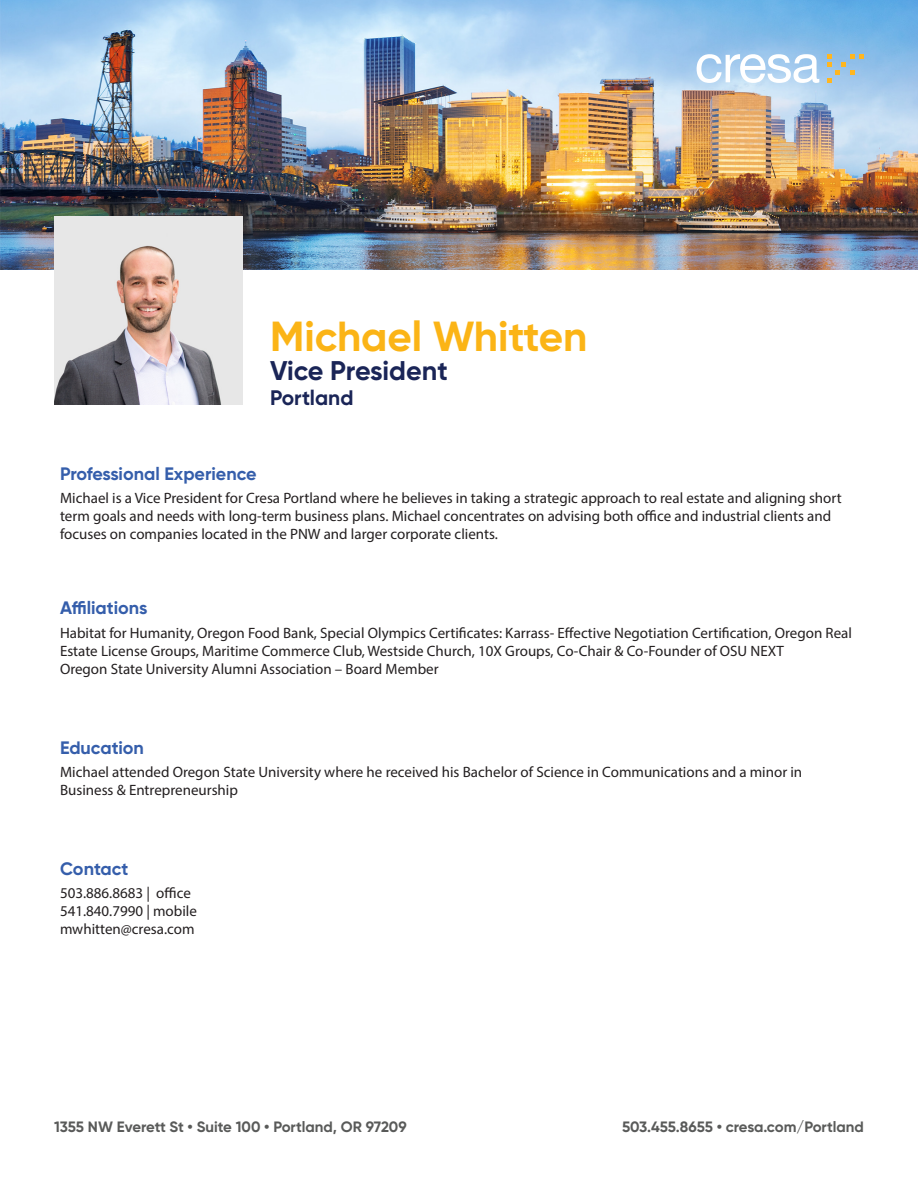
<style>
.page{position:relative;width:918px;height:1188px;background:#fff}
.page>*{position:absolute;margin:0;border:0;box-sizing:border-box;transform-origin:0 0}
.t1{font:700 42px "Gilroy";color:#fbb416}
.t2{font:700 27px "Gilroy";letter-spacing:-.005em;color:#1a2557}
.t3{font:700 21px "Gilroy";color:#1a2557}
.t4{font:700 18px "Gilroy";color:#355eab}
.t5{font:15px/18px "Myriad Pro";color:#231f20}
.t6{font:700 15px "Gilroy";color:#595a59}
</style>
<div class="page">
<img style="left:0;top:0;width:918px;height:270px">
<svg style="left:697px;top:54px;width:122px;height:29px"></svg>
<svg style="left:827px;top:54px;width:37px;height:29px"></svg>
<img style="left:54px;top:216px;width:189px;height:189px">
<p class="t1" style="left:270px;top:310px;width:319px">Michael Whitten</p>
<p class="t2" style="left:270px;top:354px;width:179px">Vice President</p>
<p class="t3" style="left:270px;top:385px;width:85px">Portland</p>
<p class="t4" style="left:60px;top:462px;width:198px">Professional Experience</p>
<p class="t5" style="left:60px;top:489px;width:783px">Michael is a Vice President for Cresa Portland where he believes in taking a strategic approach to real estate and aligning short term goals and needs with long-term business plans. Michael concentrates on advising both office and industrial clients and focuses on companies located in the PNW and larger corporate clients.</p>
<p class="t4" style="left:60px;top:597px;width:89px">Affiliations</p>
<p class="t5" style="left:60px;top:623px;width:794px">Habitat for Humanity, Oregon Food Bank, Special Olympics Certificates: Karrass- Effective Negotiation Certification, Oregon Real<br>Estate License Groups, Maritime Commerce Club, Westside Church, 10X Groups, Co-Chair &amp; Co-Founder of OSU NEXT</p>
<p class="t5" style="left:60px;top:659px;width:380px">Oregon State University Alumni Association – Board Member</p>
<p class="t4" style="left:60px;top:736px;width:86px">Education</p>
<p class="t5" style="left:60px;top:763px;width:744px">Michael attended Oregon State University where he received his Bachelor of Science in Communications and a minor in<br>Business &amp; Entrepreneurship</p>
<p class="t4" style="left:60px;top:857px;width:70px">Contact</p>
<p class="t5" style="left:60px;top:883px;width:132px">503.886.8683 | office</p>
<p class="t5" style="left:60px;top:901px;width:138px">541.840.7990 | mobile</p>
<p class="t5" style="left:60px;top:919px;width:136px">mwhitten@cresa.com</p>
<p class="t6" style="left:54px;top:1118px;width:354px">1355 NW Everett St • Suite 100 • Portland, OR 97209</p>
<p class="t6" style="left:622px;top:1118px;width:243px">503.455.8655 • cresa.com/Portland</p>
</div>
